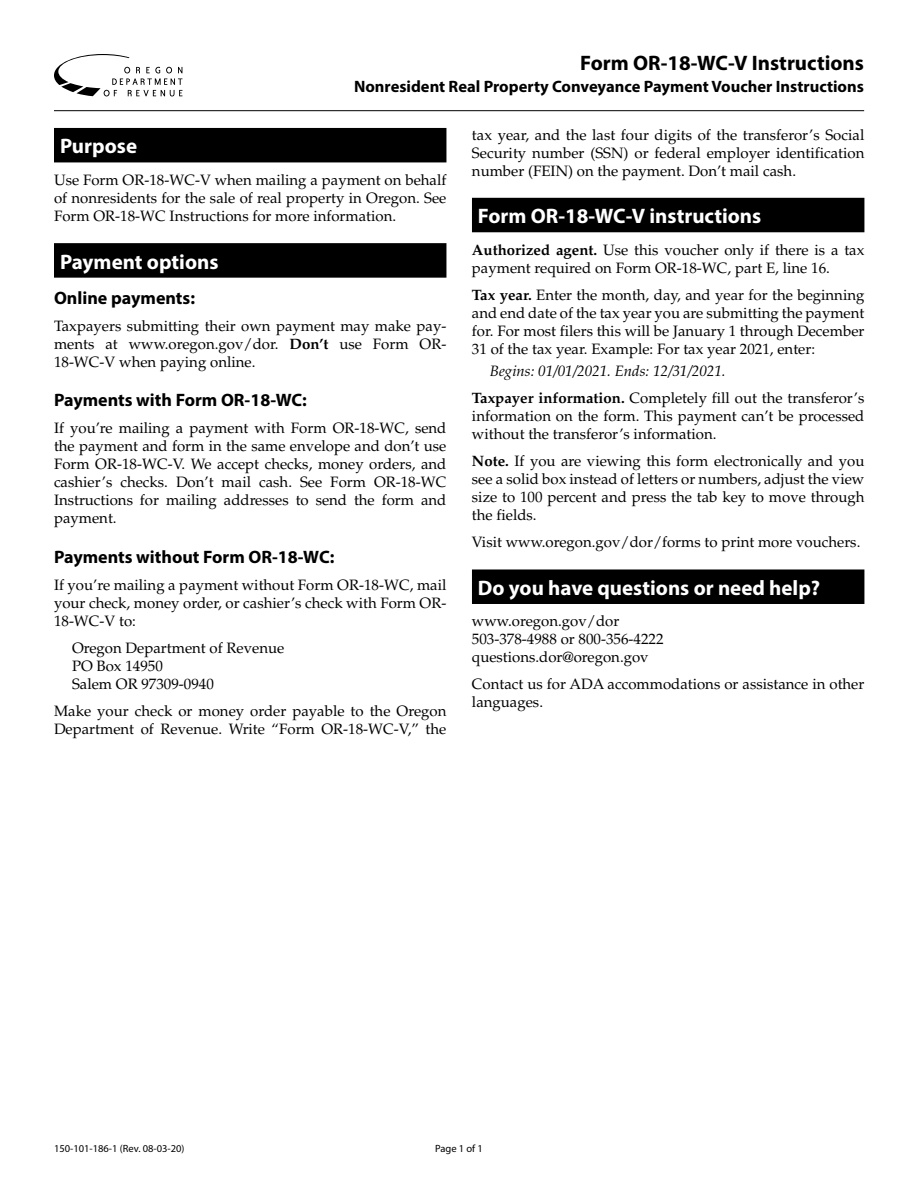
<style>
.page{position:relative;width:918px;height:1188px;background:#fff}
.page>*{position:absolute;margin:0;border:0;box-sizing:border-box;transform-origin:0 0}
.t1{font:700 21px "Myriad Pro";color:#fff}
.t2{font:700 21px "Myriad Pro";color:#000}
.t3{font:700 18px "Myriad Pro";color:#000}
.t4{font:700 16.5px "Myriad Pro";color:#000}
.t5{font:15px/18px "Palatino LT Std";color:#000;text-align:justify}
.t6{font:italic 15px/27px "Palatino LT Std";color:#000}
.t7{font:10.5px "Myriad Pro";color:#000}
.s1{font-weight:700}
.s2{font-weight:700;font-style:normal}
.s3{font-style:normal}
</style>
<div class="page">
<hr style="left:54px;top:110px;width:810px;height:1px;background:#000">
<div style="left:54px;top:128px;width:392px;height:34px;background:#000"></div>
<div style="left:54px;top:243px;width:392px;height:35px;background:#000"></div>
<div style="left:472px;top:198px;width:392px;height:34px;background:#000"></div>
<div style="left:472px;top:569px;width:392px;height:35px;background:#000"></div>
<svg style="left:54px;top:54px;width:128px;height:42px"></svg>
<h1 class="t2" style="left:580px;top:49px;width:285px">Form OR-18-WC-V Instructions</h1>
<p class="t4" style="left:354px;top:76px;width:511px">Nonresident Real Property Conveyance Payment Voucher Instructions</p>
<h1 class="t1" style="left:60px;top:133px;width:79px">Purpose</h1>
<p class="t5" style="left:54px;top:171px;width:394px">Use Form OR-18-WC-V when mailing a payment on behalf of nonresidents for the sale of real property in Oregon. See Form OR-18-WC Instructions for more information.</p>
<h1 class="t1" style="left:60px;top:248px;width:160px">Payment options</h1>
<p class="t3" style="left:54px;top:286px;width:143px">Online payments:</p>
<p class="t5" style="left:54px;top:317px;width:394px">Taxpayers submitting their own payment may make pay&shy;ments at www.oregon.gov/dor. <span class="s1">Don’t</span> use Form OR-18-WC-V when paying online.</p>
<p class="t3" style="left:54px;top:389px;width:255px">Payments with Form OR-18-WC:</p>
<p class="t5" style="left:54px;top:420px;width:394px">If you’re mailing a payment with Form OR-18-WC, send the payment and form in the same envelope and don’t use Form OR-18-WC-V. We accept checks, money orders, and cashier’s checks. Don’t mail cash. See Form OR-18-WC Instructions for mailing addresses to send the form and payment.</p>
<p class="t3" style="left:54px;top:545px;width:282px">Payments without Form OR-18-WC:</p>
<p class="t5" style="left:54px;top:576px;width:394px">If you’re mailing a payment without Form OR-18-WC, mail your check, money order, or cashier’s check with Form OR-18-WC-V to:</p>
<p class="t5" style="left:72px;top:639px;width:214px;text-align:left">Oregon Department of Revenue<br>PO Box 14950<br>Salem OR 97309-0940</p>
<p class="t5" style="left:54px;top:702px;width:394px">Make your check or money order payable to the Oregon<br>Department of Revenue. Write “Form OR-18-WC-V,” the</p>
<p class="t5" style="left:472px;top:126px;width:394px">tax year, and the last four digits of the transferor’s Social Security number (SSN) or federal employer identification number (FEIN) on the payment. Don’t mail cash.</p>
<h1 class="t1" style="left:478px;top:203px;width:285px">Form OR-18-WC-V instructions</h1>
<p class="t5" style="left:472px;top:241px;width:394px"><span class="s1">Authorized agent.</span> Use this voucher only if there is a tax payment required on Form OR-18-WC, part E, line 16.</p>
<p class="t5" style="left:472px;top:286px;width:394px"><span class="s1">Tax year.</span> Enter the month, day, and year for the beginning and end date of the tax year you are submitting the payment for. For most filers this will be January 1 through December 31 of the tax year. Example: For tax year 2021, enter:</p>
<p class="t6" style="left:472px;top:358px;width:394px;text-indent:18px">Begins: 01/01/2021. Ends: 12/31/2021.<br><span class="s2">Taxpayer information.</span> <span class="s3">Completely fill out the transferor’s</span></p>
<p class="t5" style="left:472px;top:407px;width:394px">information on the form. This payment can’t be processed without the transferor’s information.</p>
<p class="t5" style="left:472px;top:452px;width:394px"><span class="s1">Note.</span> If you are viewing this form electronically and you see a solid box instead of letters or numbers, adjust the view size to 100 percent and press the tab key to move through the fields.</p>
<p class="t5" style="left:472px;top:533px;width:390px">Visit www.oregon.gov/dor/forms to print more vouchers.</p>
<h1 class="t1" style="left:478px;top:574px;width:344px">Do you have questions or need help?</h1>
<p class="t5" style="left:472px;top:613px;width:193px;text-align:left">www.oregon.gov/dor<br>503-378-4988 or 800-356-4222 questions.dor@oregon.gov</p>
<p class="t5" style="left:472px;top:676px;width:394px">Contact us for ADA accommodations or assistance in other languages.</p>
<p class="t7" style="left:54px;top:1142px;width:132px">150-101-186-1 (Rev. 08-03-20)</p>
<p class="t7" style="left:435px;top:1142px;width:49px">Page 1 of 1</p>
</div>
